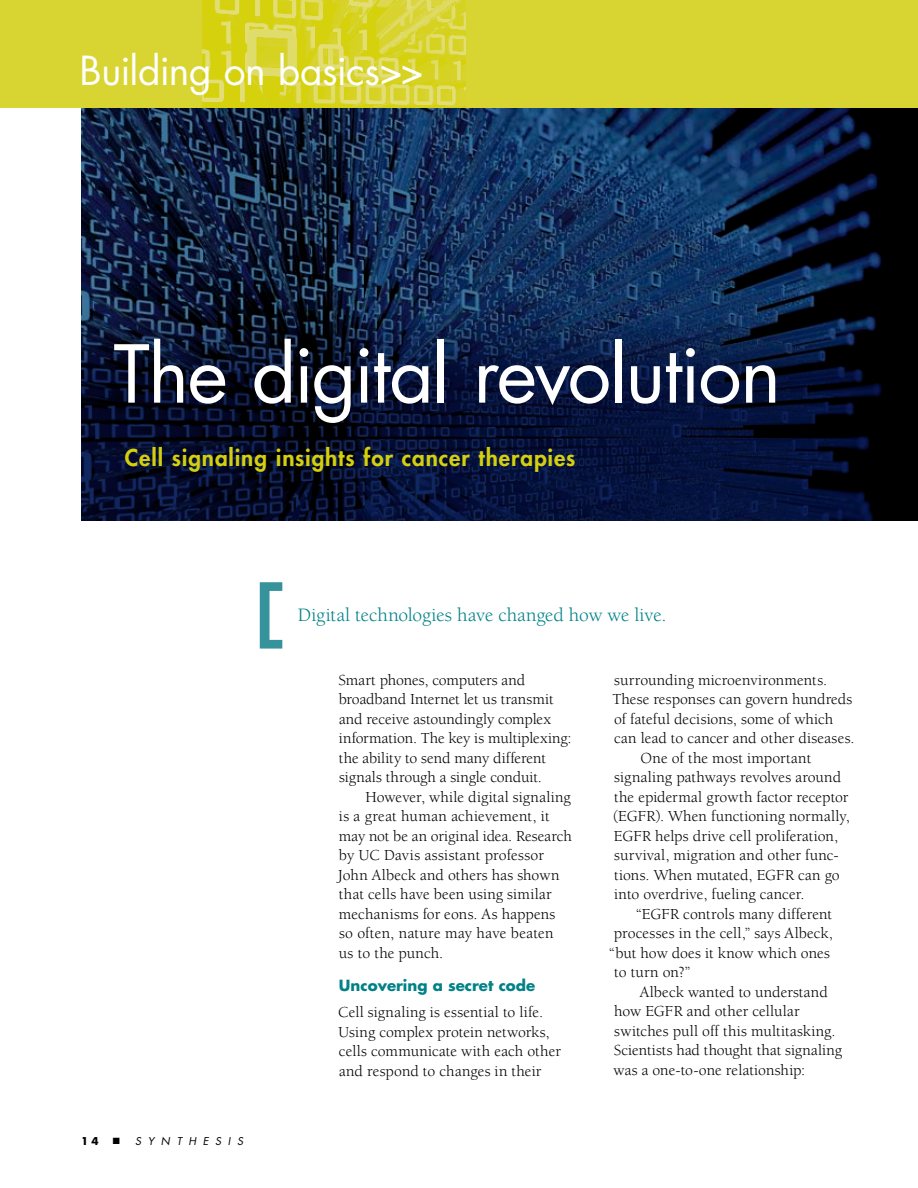
<style>
.page{position:relative;width:918px;height:1188px;background:#fff}
.page>*{position:absolute;margin:0;border:0;box-sizing:border-box;transform-origin:0 0}
.t1{font:77.55px "Futura";letter-spacing:-.025em;color:#fff}
.t2{font:39px "Futura";letter-spacing:-.015em;color:#fff}
.t3{font:800 22.5px "Futura";letter-spacing:.04em;color:#d4d00e}
.t4{font:19.5px "Berkeley";letter-spacing:-.005em;color:#008188}
.t5{font:15.75px/19.5px "Berkeley";letter-spacing:.005em;color:#000}
.t6{font:700 15px "Futura";color:#008188}
.t7{font:italic 10.5px "Futura";letter-spacing:.615em;color:#000}
.t8{font:700 10.5px "Futura";color:#000}
</style>
<div class="page">
<svg style="left:81px;top:108px;width:837px;height:136px;background:#10294b"></svg>
<div style="left:0;top:0;width:918px;height:108px;background:#d8d432"></div>
<img style="left:203px;top:0;width:263px;height:108px">
<svg style="left:260px;top:582px;width:22px;height:67px"></svg>
<svg style="left:81px;top:244px;width:837px;height:276px;background:#081635"></svg>
<h2 class="t2" style="left:80px;top:43px;width:346px">Building on basics&gt;&gt;</h2>
<h1 class="t1" style="left:113px;top:321px;width:669px">The digital revolution</h1>
<h3 class="t3" style="left:125px;top:443px;width:452px">Cell signaling insights for cancer therapies</h3>
<p class="t4" style="left:298px;top:605px;width:370px">Digital technologies have changed how we live.</p>
<p class="t8" style="left:81px;top:1134px;width:19px">1 4</p>
<p class="t7" style="left:135px;top:1134px;width:110px">SYNTHESIS</p>
<p class="t5" style="left:339px;top:671px;width:235px">Smart phones, computers and broadband Internet let us transmit and receive astoundingly complex information. The key is multiplexing: the ability to send many different signals through a single conduit.</p>
<p class="t5" style="left:338px;top:788px;width:235px;text-indent:28px">However, while digital signaling is a great human achievement, it may not be an original idea. Research by UC Davis assistant professor<br>John Albeck and others has shown that cells have been using similar mechanisms for eons. As happens so often, nature may have beaten<br>us to the punch.</p>
<p class="t6" style="left:339px;top:975px;width:198px">Uncovering a secret code</p>
<p class="t5" style="left:338px;top:1003px;width:224px">Cell signaling is essential to life.<br>Using complex protein networks, cells communicate with each other and respond to changes in their</p>
<p class="t5" style="left:614px;top:671px;width:214px">surrounding microenvironments.</p>
<p class="t5" style="left:613px;top:690px;width:241px">These responses can govern hundreds</p>
<p class="t5" style="left:614px;top:710px;width:221px">of fateful decisions, some of which</p>
<p class="t5" style="left:614px;top:729px;width:242px">can lead to cancer and other diseases.</p>
<p class="t5" style="left:641px;top:749px;width:172px">One of the most important</p>
<p class="t5" style="left:614px;top:768px;width:228px">signaling pathways revolves around</p>
<p class="t5" style="left:614px;top:788px;width:236px">the epidermal growth factor receptor</p>
<p class="t5" style="left:613px;top:807px;width:238px">(EGFR). When functioning normally,</p>
<p class="t5" style="left:614px;top:827px;width:226px">EGFR helps drive cell proliferation,</p>
<p class="t5" style="left:614px;top:846px;width:226px">survival, migration and other func-</p>
<p class="t5" style="left:614px;top:866px;width:227px">tions. When mutated, EGFR can go</p>
<p class="t5" style="left:614px;top:885px;width:192px">into overdrive, fueling cancer.</p>
<p class="t5" style="left:636px;top:905px;width:198px">“EGFR controls many different</p>
<p class="t5" style="left:614px;top:924px;width:221px">processes in the cell,” says Albeck,</p>
<p class="t5" style="left:609px;top:944px;width:222px">“but how does it know which ones</p>
<p class="t5" style="left:614px;top:963px;width:78px">to turn on?”</p>
<p class="t5" style="left:640px;top:983px;width:190px">Albeck wanted to understand</p>
<p class="t5" style="left:614px;top:1002px;width:187px">how EGFR and other cellular</p>
<p class="t5" style="left:614px;top:1022px;width:223px">switches pull off this multitasking.</p>
<p class="t5" style="left:614px;top:1041px;width:230px">Scientists had thought that signaling</p>
<p class="t5" style="left:614px;top:1061px;width:193px">was a one-to-one relationship:</p>
</div>
